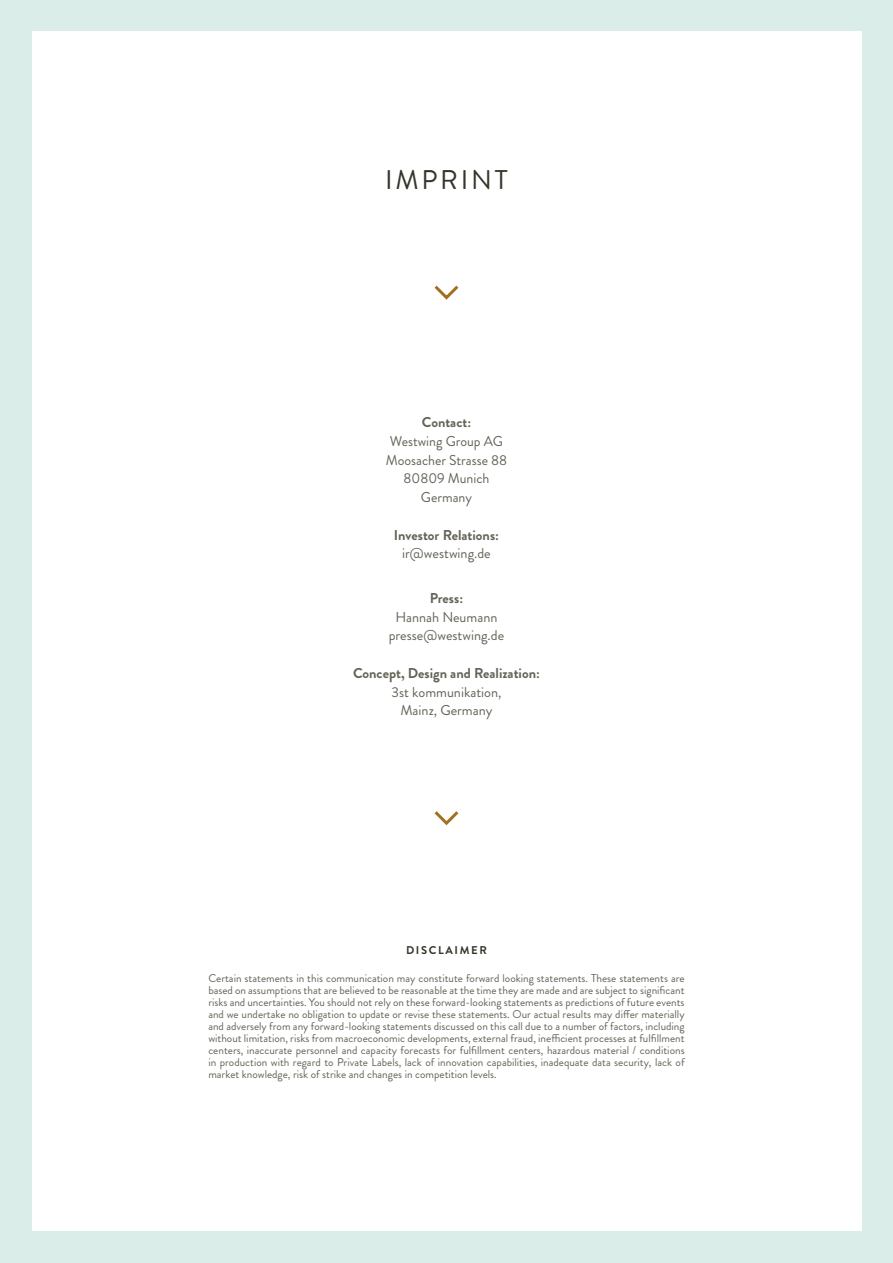
<style>
.page{position:relative;width:893px;height:1263px;background:#dbede9}
.page>*{position:absolute;margin:0;border:0;box-sizing:border-box;transform-origin:0 0}
.t1{font:27px "Brandon Grotesque";letter-spacing:.1em;color:#353429}
.t2{font:14.25px/18.8px "Brandon Grotesque";color:#656357;text-align:center}
.t3{font:700 14.25px "Brandon Grotesque";color:#656357}
.t4{font:11.25px/12px "Brandon Grotesque";color:#656357;text-align:justify}
.t5{font:700 11.25px "Brandon Grotesque";letter-spacing:.14em;color:#353429}
</style>
<div class="page">
<div style="left:32px;top:32px;width:829px;height:1199px;background:#fff"></div>
<svg style="left:434px;top:285px;width:25px;height:15px"></svg>
<svg style="left:434px;top:811px;width:25px;height:15px"></svg>
<h1 class="t1" style="left:385px;top:162px;width:124px">IMPRINT</h1>
<p class="t3" style="left:422px;top:412px;width:51px">Contact:</p>
<p class="t2" style="left:386px;top:432px;width:123px">Westwing Group AG<br>Moosacher Strasse 88<br>80809 Munich<br>Germany</p>
<p class="t3" style="left:394px;top:525px;width:107px">Investor Relations:</p>
<p class="t2" style="left:402px;top:544px;width:90px">ir@westwing.de</p>
<p class="t3" style="left:430px;top:588px;width:35px">Press:</p>
<p class="t2" style="left:389px;top:607px;width:117px">Hannah Neumann presse@westwing.de</p>
<p class="t3" style="left:353px;top:663px;width:188px">Concept, Design and Realization:</p>
<p class="t2" style="left:391px;top:682px;width:111px">3st kommunikation,<br>Mainz, Germany</p>
<p class="t5" style="left:406px;top:942px;width:82px">DISCLAIMER</p>
<p class="t4" style="left:208px;top:972px;width:478px">Certain statements in this communication may constitute forward looking statements. These statements are based on assumptions that are believed to be reasonable at the time they are made and are subject to significant risks and uncertainties. You should not rely on these forward-looking statements as predictions of future events and we undertake no obligation to update or revise these statements. Our actual results may differ materially and adversely from any forward-looking statements discussed on this call due to a number of factors, including without limitation, risks from macroeconomic developments, external fraud, inefficient processes at fulfillment centers, inaccurate personnel and capacity forecasts for fulfillment centers, hazardous material / conditions in production with regard to Private Labels, lack of innovation capabilities, inadequate data security, lack of market knowledge, risk of strike and changes in competition levels.</p>
</div>
